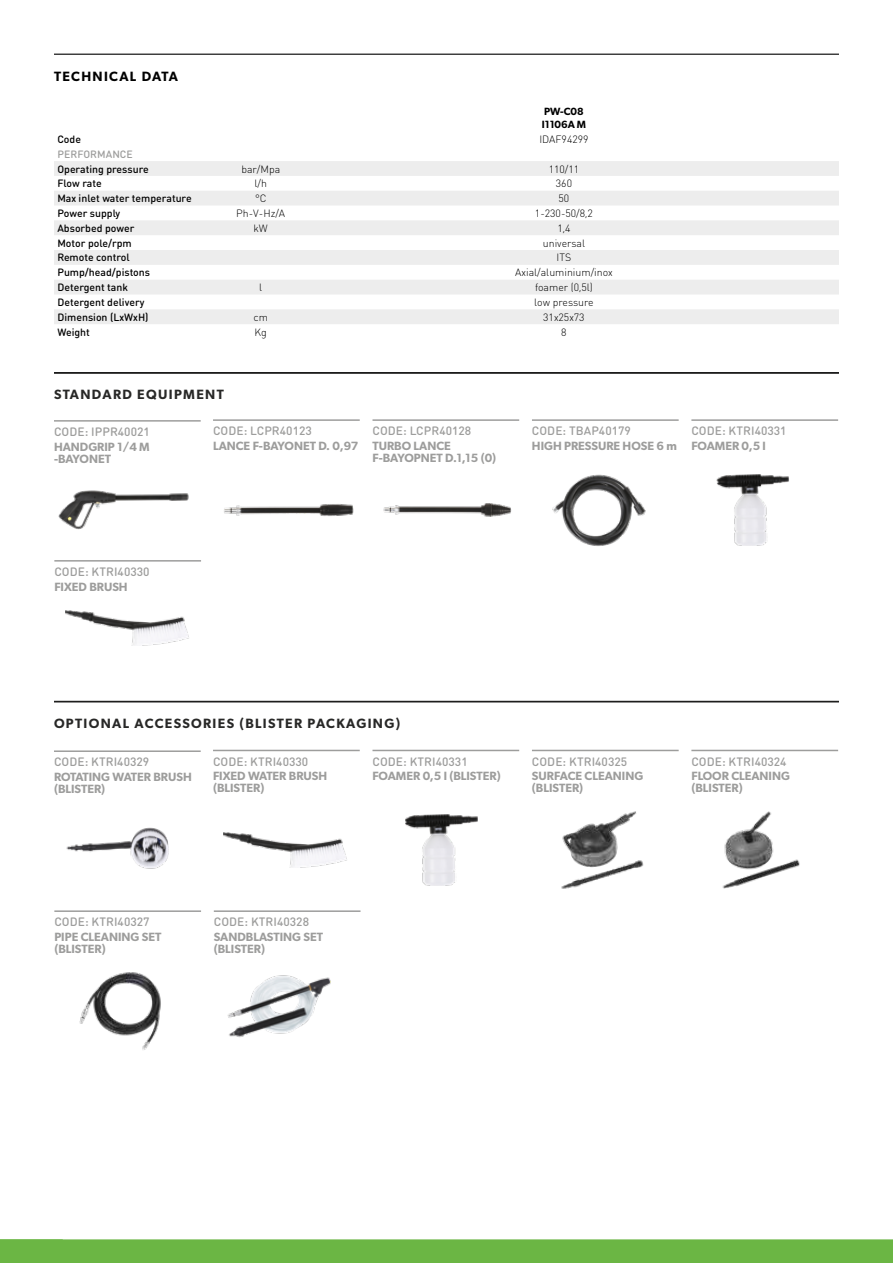
<style>
.page{position:relative;width:893px;height:1263px;background:#fff}
.page>*{position:absolute;margin:0;border:0;box-sizing:border-box;transform-origin:0 0}
.t1{font:600 13.5px "Gibson";letter-spacing:.1em;color:#282827}
.t2{font:600 13.5px "Gibson";letter-spacing:.1em;color:#000}
.t3{font:600 12px/12px "Gibson";color:#9d9d9c}
.t4{font:500 12px "DIN Round Pro";color:#9d9d9c}
.t5{font:500 10.5px "DIN Round Pro";color:#000}
.t6{font:300 10.5px "DIN Round Pro";color:#000}
.t7{font:600 10.5px/12.6px "Gibson";color:#000}
.t8{font:500 10.5px "DIN Round Pro";letter-spacing:.005em;color:#9d9d9c}
</style>
<div class="page">
<div style="left:0;top:1239px;width:893px;height:24px;background:#6bb644"></div>
<hr style="left:54px;top:54px;width:785px;height:1px;background:#000">
<svg style="left:54px;top:161px;width:785px;height:163px;fill:#ededed"></svg>
<hr style="left:54px;top:372px;width:785px;height:1px;background:#000">
<hr style="left:54px;top:373px;width:785px;height:1px;background:#282827">
<hr style="left:54px;top:701px;width:785px;height:1px;background:#282827">
<hr style="left:213px;top:419px;width:147px;height:2px;background:#9d9d9c">
<hr style="left:372px;top:419px;width:147px;height:2px;background:#9d9d9c">
<hr style="left:532px;top:419px;width:147px;height:2px;background:#9d9d9c">
<hr style="left:691px;top:419px;width:147px;height:2px;background:#9d9d9c">
<hr style="left:54px;top:420px;width:147px;height:2px;background:#9d9d9c">
<hr style="left:213px;top:750px;width:147px;height:1px;background:#9d9d9c">
<hr style="left:372px;top:750px;width:147px;height:1px;background:#9d9d9c">
<hr style="left:532px;top:750px;width:147px;height:1px;background:#9d9d9c">
<hr style="left:691px;top:750px;width:147px;height:1px;background:#9d9d9c">
<hr style="left:54px;top:750px;width:147px;height:2px;background:#9d9d9c">
<hr style="left:54px;top:910px;width:147px;height:2px;background:#9d9d9c">
<hr style="left:214px;top:910px;width:147px;height:2px;background:#9d9d9c">
<hr style="left:54px;top:560px;width:147px;height:2px;background:#9d9d9c">
<img style="left:58px;top:490px;width:131px;height:39px">
<img style="left:224px;top:504px;width:130px;height:12px">
<img style="left:383px;top:503px;width:129px;height:14px">
<img style="left:66px;top:827px;width:103px;height:42px">
<img style="left:223px;top:832px;width:124px;height:36px">
<img style="left:405px;top:814px;width:73px;height:72px">
<img style="left:561px;top:811px;width:83px;height:78px">
<img style="left:722px;top:811px;width:78px;height:78px">
<img style="left:79px;top:972px;width:82px;height:78px">
<img style="left:227px;top:975px;width:104px;height:63px">
<img style="left:552px;top:474px;width:94px;height:72px">
<img style="left:65px;top:610px;width:124px;height:36px">
<img style="left:716px;top:474px;width:73px;height:72px">
<p class="t2" style="left:54px;top:68px;width:126px">TECHNICAL DATA</p>
<p class="t7" style="left:542px;top:105px;width:46px">PW-C08<br>I1106A M</p>
<p class="t5" style="left:57px;top:132px;width:25px">Code</p>
<p class="t6" style="left:539px;top:132px;width:51px">IDAF94299</p>
<p class="t8" style="left:57px;top:147px;width:77px">PERFORMANCE</p>
<p class="t5" style="left:57px;top:162px;width:93px">Operating pressure</p>
<p class="t6" style="left:241px;top:162px;width:40px">bar/Mpa</p>
<p class="t6" style="left:549px;top:162px;width:32px">110/11</p>
<p class="t5" style="left:57px;top:176px;width:46px">Flow rate</p>
<p class="t6" style="left:255px;top:177px;width:14px">l/h</p>
<p class="t6" style="left:556px;top:177px;width:18px">360</p>
<p class="t5" style="left:57px;top:191px;width:136px">Max inlet water temperature</p>
<p class="t6" style="left:255px;top:191px;width:13px">°C</p>
<p class="t6" style="left:559px;top:191px;width:12px">50</p>
<p class="t5" style="left:57px;top:206px;width:64px">Power supply</p>
<p class="t6" style="left:236px;top:206px;width:50px">Ph-V-Hz/A</p>
<p class="t6" style="left:535px;top:206px;width:60px">1-230-50/8,2</p>
<p class="t5" style="left:57px;top:221px;width:78px">Absorbed power</p>
<p class="t6" style="left:254px;top:221px;width:16px">kW</p>
<p class="t6" style="left:557px;top:221px;width:15px">1,4</p>
<p class="t5" style="left:57px;top:236px;width:76px">Motor pole/rpm</p>
<p class="t6" style="left:543px;top:236px;width:44px">universal</p>
<p class="t5" style="left:57px;top:250px;width:74px">Remote control</p>
<p class="t6" style="left:557px;top:251px;width:16px">ITS</p>
<p class="t5" style="left:57px;top:265px;width:94px">Pump/head/pistons</p>
<p class="t6" style="left:515px;top:266px;width:99px">Axial/aluminium/inox</p>
<p class="t5" style="left:57px;top:280px;width:72px">Detergent tank</p>
<p class="t6" style="left:259px;top:280px;width:5px">l</p>
<p class="t6" style="left:535px;top:280px;width:59px">foamer (0,5l)</p>
<p class="t5" style="left:57px;top:295px;width:89px">Detergent delivery</p>
<p class="t6" style="left:534px;top:295px;width:61px">low pressure</p>
<p class="t5" style="left:57px;top:310px;width:93px">Dimension (LxWxH)</p>
<p class="t6" style="left:254px;top:310px;width:16px">cm</p>
<p class="t6" style="left:543px;top:310px;width:43px">31x25x73</p>
<p class="t5" style="left:57px;top:325px;width:34px">Weight</p>
<p class="t6" style="left:255px;top:325px;width:14px">Kg</p>
<p class="t6" style="left:561px;top:325px;width:7px">8</p>
<p class="t1" style="left:54px;top:387px;width:171px">STANDARD EQUIPMENT</p>
<p class="t4" style="left:54px;top:423px;width:97px">CODE: IPPR40021</p>
<p class="t3" style="left:54px;top:440px;width:97px">HANDGRIP 1/4 M -BAYONET</p>
<p class="t4" style="left:54px;top:563px;width:97px">CODE: KTRI40330</p>
<p class="t3" style="left:54px;top:580px;width:75px">FIXED BRUSH</p>
<p class="t4" style="left:213px;top:423px;width:100px">CODE: LCPR40123</p>
<p class="t4" style="left:372px;top:423px;width:100px">CODE: LCPR40128</p>
<p class="t4" style="left:532px;top:423px;width:100px">CODE: TBAP40179</p>
<p class="t4" style="left:691px;top:423px;width:97px">CODE: KTRI40331</p>
<p class="t3" style="left:372px;top:439px;width:125px;text-indent:-159px">LANCE F-BAYONET D. 0,97 TURBO LANCE<br>F-BAYOPNET D.1,15 (0)</p>
<p class="t3" style="left:532px;top:439px;width:235px">HIGH PRESSURE HOSE 6 m FOAMER 0,5 l</p>
<p class="t1" style="left:54px;top:715px;width:348px">OPTIONAL ACCESSORIES (BLISTER PACKAGING)</p>
<p class="t4" style="left:54px;top:753px;width:97px">CODE: KTRI40329</p>
<p class="t3" style="left:54px;top:770px;width:139px">ROTATING WATER BRUSH (BLISTER)</p>
<p class="t4" style="left:213px;top:753px;width:97px">CODE: KTRI40330</p>
<p class="t4" style="left:372px;top:753px;width:97px">CODE: KTRI40331</p>
<p class="t4" style="left:532px;top:753px;width:97px">CODE: KTRI40325</p>
<p class="t4" style="left:691px;top:753px;width:97px">CODE: KTRI40324</p>
<p class="t3" style="left:213px;top:770px;width:116px">FIXED WATER BRUSH (BLISTER)</p>
<p class="t3" style="left:372px;top:770px;width:130px">FOAMER 0,5 l (BLISTER)</p>
<p class="t3" style="left:532px;top:770px;width:113px">SURFACE CLEANING (BLISTER)</p>
<p class="t3" style="left:691px;top:770px;width:100px">FLOOR CLEANING (BLISTER)</p>
<p class="t4" style="left:54px;top:914px;width:97px">CODE: KTRI40327</p>
<p class="t4" style="left:214px;top:914px;width:97px">CODE: KTRI40328</p>
<p class="t3" style="left:54px;top:930px;width:109px">PIPE CLEANING SET (BLISTER)</p>
<p class="t3" style="left:214px;top:930px;width:111px">SANDBLASTING SET (BLISTER)</p>
</div>
